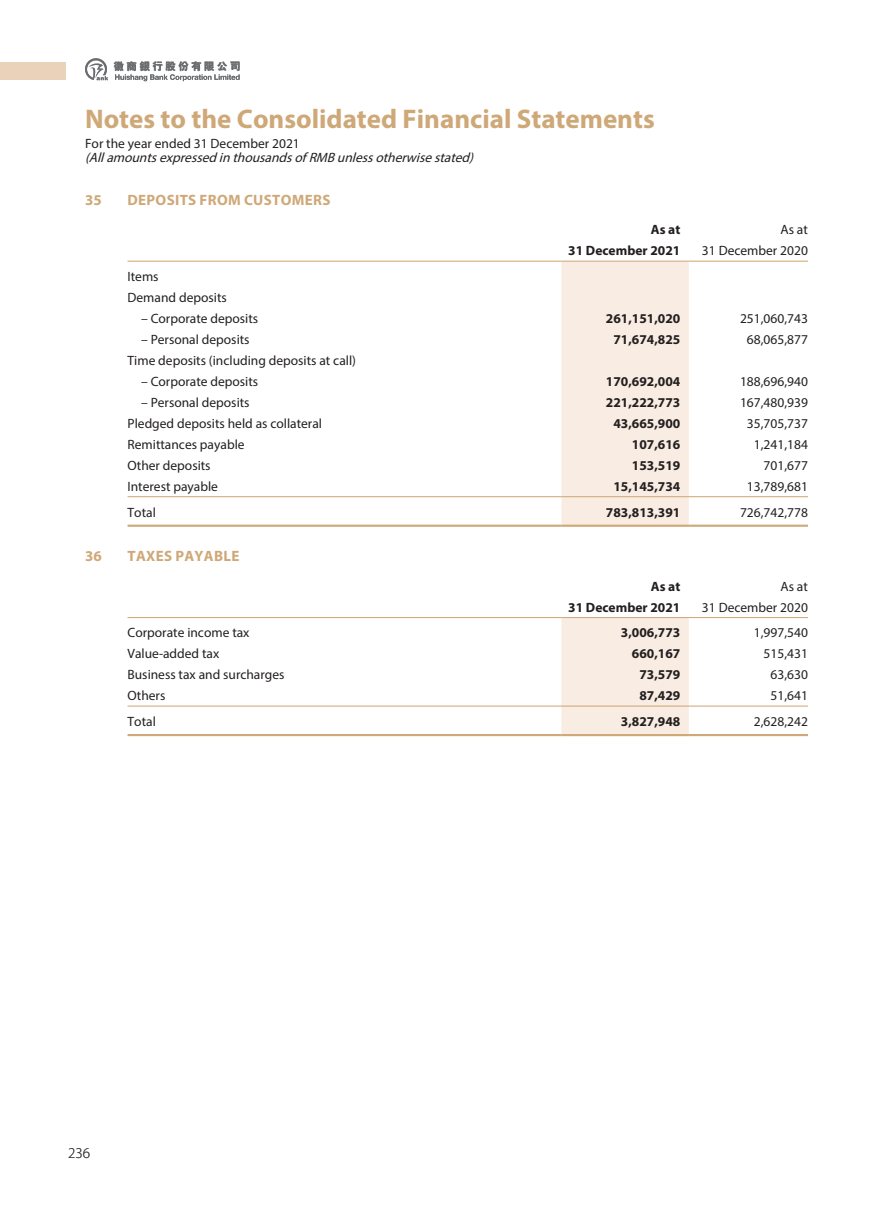
<style>
.page{position:relative;width:893px;height:1212px;background:#fff}
.page>*{position:absolute;margin:0;border:0;box-sizing:border-box;transform-origin:0 0}
.t1{font:700 27px "Myriad Pro";color:#cfa878}
.t2{font:700 15px "Myriad Pro";letter-spacing:.02em;color:#cfa878}
.t3{font:300 15px "Myriad Pro";color:#3e3e3f}
.t4{font:13.5px/21px "Myriad Pro";color:#231f20;text-align:right}
.t5{font:700 13.5px/21px "Myriad Pro";color:#231f20;text-align:right}
.t6{font:italic 13.5px "Myriad Pro";color:#231f20}
.t7{font:800 10.5px "M Hei HK";letter-spacing:.23em;color:#6c6d70}
</style>
<div class="page">
<svg style="left:85px;top:58px;width:23px;height:22px"></svg>
<svg style="left:114px;top:61px;width:126px;height:20px"></svg>
<div style="left:0;top:62px;width:65px;height:18px;background:#ead2ba"></div>
<div style="left:561px;top:262px;width:128px;height:263px;background:#f9ede3"></div>
<hr style="left:128px;top:261px;width:433px;height:1px;background:#cfa878">
<hr style="left:561px;top:261px;width:128px;height:1px;background:#cfa878">
<hr style="left:689px;top:261px;width:119px;height:1px;background:#cfa878">
<hr style="left:128px;top:496px;width:433px;height:1px;background:#cfa878">
<hr style="left:561px;top:496px;width:128px;height:1px;background:#cfa878">
<hr style="left:689px;top:496px;width:119px;height:1px;background:#cfa878">
<hr style="left:128px;top:525px;width:433px;height:2px;background:#cfa878">
<hr style="left:561px;top:525px;width:128px;height:2px;background:#cfa878">
<hr style="left:689px;top:525px;width:119px;height:2px;background:#cfa878">
<div style="left:561px;top:618px;width:128px;height:116px;background:#f9ede3"></div>
<hr style="left:128px;top:617px;width:433px;height:1px;background:#cfa878">
<hr style="left:561px;top:617px;width:128px;height:1px;background:#cfa878">
<hr style="left:689px;top:617px;width:119px;height:1px;background:#cfa878">
<hr style="left:128px;top:705px;width:433px;height:2px;background:#cfa878">
<hr style="left:561px;top:705px;width:128px;height:2px;background:#cfa878">
<hr style="left:689px;top:705px;width:119px;height:2px;background:#cfa878">
<hr style="left:128px;top:734px;width:433px;height:2px;background:#cfa878">
<hr style="left:561px;top:734px;width:128px;height:2px;background:#cfa878">
<hr style="left:689px;top:734px;width:119px;height:2px;background:#cfa878">
<p class="t7" style="left:114px;top:59px;width:128px">徽商銀行股份有限公司</p>
<h1 class="t1" style="left:85px;top:101px;width:571px">Notes to the Consolidated Financial Statements</h1>
<p class="t4" style="left:85px;top:133px;width:216px">For the year ended 31 December 2021</p>
<p class="t6" style="left:85px;top:149px;width:394px">(AllamountsexpressedinthousandsofRMBunlessotherwisestated)</p>
<p class="t2" style="left:85px;top:190px;width:18px">35</p>
<p class="t2" style="left:128px;top:190px;width:204px">DEPOSITS FROM CUSTOMERS</p>
<p class="t5" style="left:568px;top:219px;width:114px">As at<br>31 December 2021</p>
<p class="t4" style="left:702px;top:219px;width:107px">As at<br>31 December 2020</p>
<p class="t4" style="left:128px;top:266px;width:101px;text-align:left">Items<br>Demand deposits</p>
<p class="t4" style="left:141px;top:308px;width:119px">– Corporate deposits</p>
<p class="t5" style="left:606px;top:307px;width:76px">261,151,020</p>
<p class="t4" style="left:740px;top:308px;width:69px">251,060,743</p>
<p class="t4" style="left:141px;top:329px;width:110px">– Personal deposits</p>
<p class="t5" style="left:613px;top:328px;width:68px">71,674,825</p>
<p class="t4" style="left:747px;top:329px;width:62px">68,065,877</p>
<p class="t4" style="left:128px;top:350px;width:230px">Time deposits (including deposits at call)</p>
<p class="t4" style="left:141px;top:371px;width:119px">– Corporate deposits</p>
<p class="t5" style="left:606px;top:370px;width:76px">170,692,004</p>
<p class="t4" style="left:740px;top:371px;width:69px">188,696,940</p>
<p class="t4" style="left:141px;top:392px;width:110px">– Personal deposits</p>
<p class="t5" style="left:606px;top:391px;width:76px">221,222,773</p>
<p class="t4" style="left:740px;top:392px;width:69px">167,480,939</p>
<p class="t4" style="left:128px;top:413px;width:196px">Pledged deposits held as collateral</p>
<p class="t5" style="left:613px;top:412px;width:68px">43,665,900</p>
<p class="t4" style="left:747px;top:413px;width:62px">35,705,737</p>
<p class="t4" style="left:128px;top:434px;width:119px">Remittances payable</p>
<p class="t5" style="left:632px;top:434px;width:50px">107,616</p>
<p class="t4" style="left:754px;top:434px;width:56px">1,241,184</p>
<p class="t4" style="left:128px;top:455px;width:85px">Other deposits</p>
<p class="t5" style="left:632px;top:455px;width:50px">153,519</p>
<p class="t4" style="left:764px;top:455px;width:46px">701,677</p>
<p class="t4" style="left:128px;top:476px;width:92px">Interest payable</p>
<p class="t5" style="left:613px;top:476px;width:68px">15,145,734</p>
<p class="t4" style="left:747px;top:476px;width:62px">13,789,681</p>
<p class="t4" style="left:128px;top:501px;width:30px">Total</p>
<p class="t5" style="left:606px;top:501px;width:76px">783,813,391</p>
<p class="t4" style="left:740px;top:501px;width:69px">726,742,778</p>
<p class="t2" style="left:85px;top:546px;width:18px">36</p>
<p class="t2" style="left:128px;top:546px;width:113px">TAXES PAYABLE</p>
<p class="t5" style="left:568px;top:575px;width:114px">As at<br>31 December 2021</p>
<p class="t4" style="left:702px;top:576px;width:107px">As at<br>31 December 2020</p>
<p class="t4" style="left:128px;top:622px;width:123px">Corporate income tax</p>
<p class="t5" style="left:621px;top:622px;width:61px">3,006,773</p>
<p class="t4" style="left:754px;top:622px;width:56px">1,997,540</p>
<p class="t4" style="left:128px;top:643px;width:93px">Value-added tax</p>
<p class="t5" style="left:632px;top:643px;width:50px">660,167</p>
<p class="t4" style="left:764px;top:643px;width:46px">515,431</p>
<p class="t4" style="left:128px;top:664px;width:158px">Business tax and surcharges</p>
<p class="t5" style="left:639px;top:664px;width:42px">73,579</p>
<p class="t4" style="left:770px;top:664px;width:39px">63,630</p>
<p class="t4" style="left:128px;top:685px;width:39px">Others</p>
<p class="t5" style="left:639px;top:685px;width:42px">87,429</p>
<p class="t4" style="left:770px;top:685px;width:39px">51,641</p>
<p class="t4" style="left:128px;top:711px;width:30px">Total</p>
<p class="t5" style="left:621px;top:710px;width:61px">3,827,948</p>
<p class="t4" style="left:754px;top:711px;width:56px">2,628,242</p>
<p class="t3" style="left:68px;top:1144px;width:23px">236</p>
</div>
